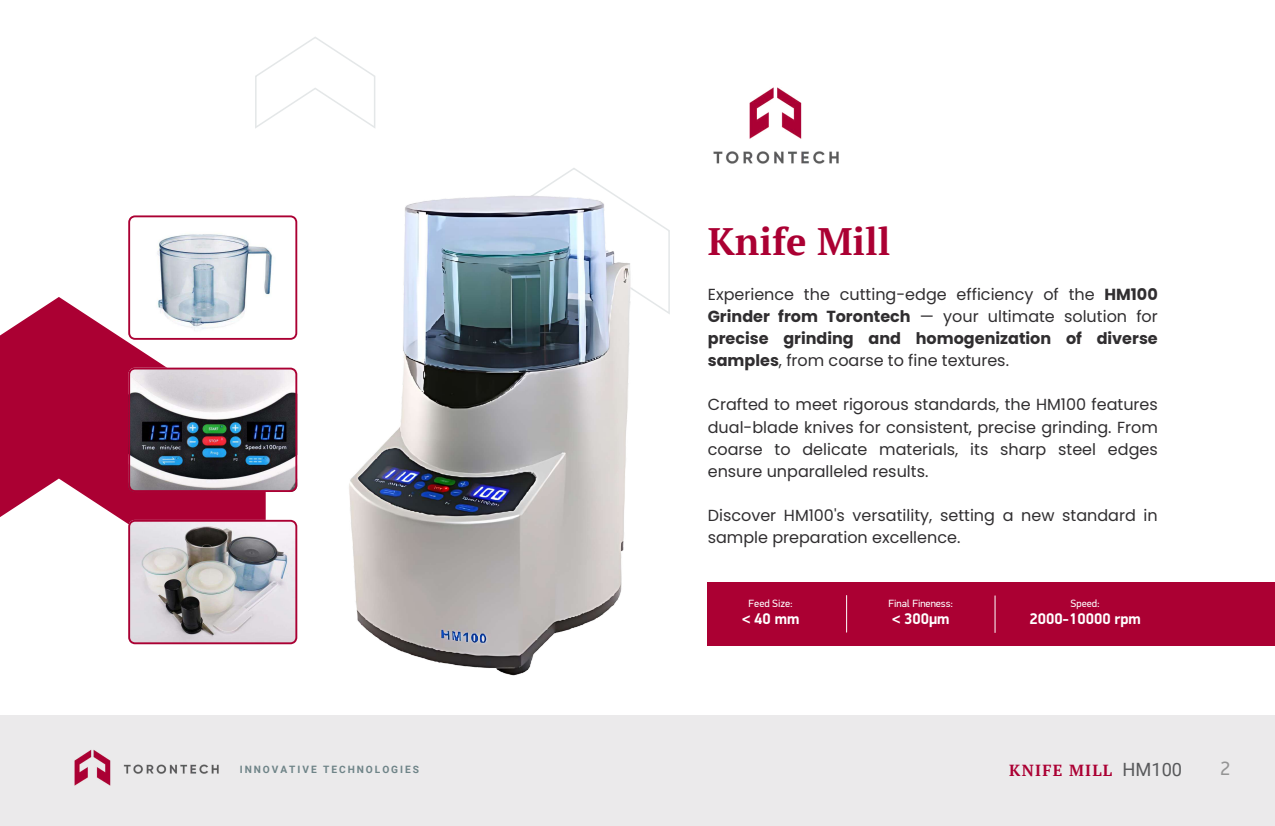
<style>
.page{position:relative;width:1275px;height:826px;background:#fff}
.page>*{position:absolute;margin:0;border:0;box-sizing:border-box;transform-origin:0 0}
.t1{font:700 38.15px "PT Serif";color:#ab0033}
.t2{font:19.2px "PF Din Display Pro";color:#949494}
.t3{font:16px/22.1px "Poppins";color:#302e30;text-align:justify}
.t4{font:700 16px "PT Serif";letter-spacing:.075em;color:#ab0033}
.t5{font:700 15.5px "PF Din Display Pro";color:#fff}
.t6{font:10.5px "PF Din Display Pro";color:#fff}
.t7{font:700 10.15px "Roboto";letter-spacing:.19em;color:#6f8488}
.s1{font-weight:700}
.s2{font-family:"Roboto";font-weight:400;font-size:18.3px;color:#58595b}
</style>
<div class="page">
<div style="left:0;top:715px;width:1275px;height:110px;background:#ebeaeb"></div>
<img style="left:74px;top:750px;width:37px;height:36px">
<img style="left:123px;top:764px;width:96px;height:10px">
<img style="left:749px;top:87px;width:90px;height:77px">
<svg style="left:0;top:297px;width:226px;height:227px;fill:#ab0033"></svg>
<svg style="left:255px;top:37px;width:120px;height:92px"></svg>
<img style="left:226px;top:144px;width:543px;height:532px">
<svg style="left:128px;top:215px;width:169px;height:124px"></svg>
<img style="left:128px;top:367px;width:169px;height:124px">
<svg style="left:128px;top:519px;width:169px;height:124px;background:#bab1b6"></svg>
<div style="left:708px;top:582px;width:567px;height:63px;background:#ab0033"></div>
<hr style="left:846px;top:595px;width:1px;height:36px;background:#fff">
<hr style="left:995px;top:595px;width:1px;height:37px;background:#fff">
<h1 class="t1" style="left:708px;top:215px;width:184px">Knife Mill</h1>
<p class="t3" style="left:708px;top:283px;width:452px">Experience the cutting-edge efficiency of the <span class="s1">HM100<br>Grinder from Torontech</span> — your ultimate solution for <span class="s1">precise grinding and homogenization of diverse samples</span>, from coarse to fine textures.</p>
<p class="t3" style="left:708px;top:393px;width:452px">Crafted to meet rigorous standards, the HM100 features dual-blade knives for consistent, precise grinding. From coarse to delicate materials, its sharp steel edges ensure unparalleled results.</p>
<p class="t3" style="left:708px;top:504px;width:452px">Discover HM100's versatility, setting a new standard in sample preparation excellence.</p>
<p class="t6" style="left:749px;top:599px;width:46px">Feed Size:</p>
<p class="t5" style="left:742px;top:612px;width:59px">&lt; 40 mm</p>
<p class="t6" style="left:889px;top:599px;width:66px">Final Fineness:</p>
<p class="t5" style="left:892px;top:611px;width:59px">&lt; 300μm</p>
<p class="t6" style="left:1071px;top:599px;width:31px">Speed:</p>
<p class="t5" style="left:1030px;top:611px;width:113px">2000-10000 rpm</p>
<p class="t7" style="left:240px;top:762px;width:181px">INNOVATIVE TECHNOLOGIES</p>
<p class="t2" style="left:1221px;top:760px;width:11px">2</p>
<p class="t4" style="left:1009px;top:758px;width:174px">KNIFE MILL <span class="s2">HM100</span></p>
</div>
